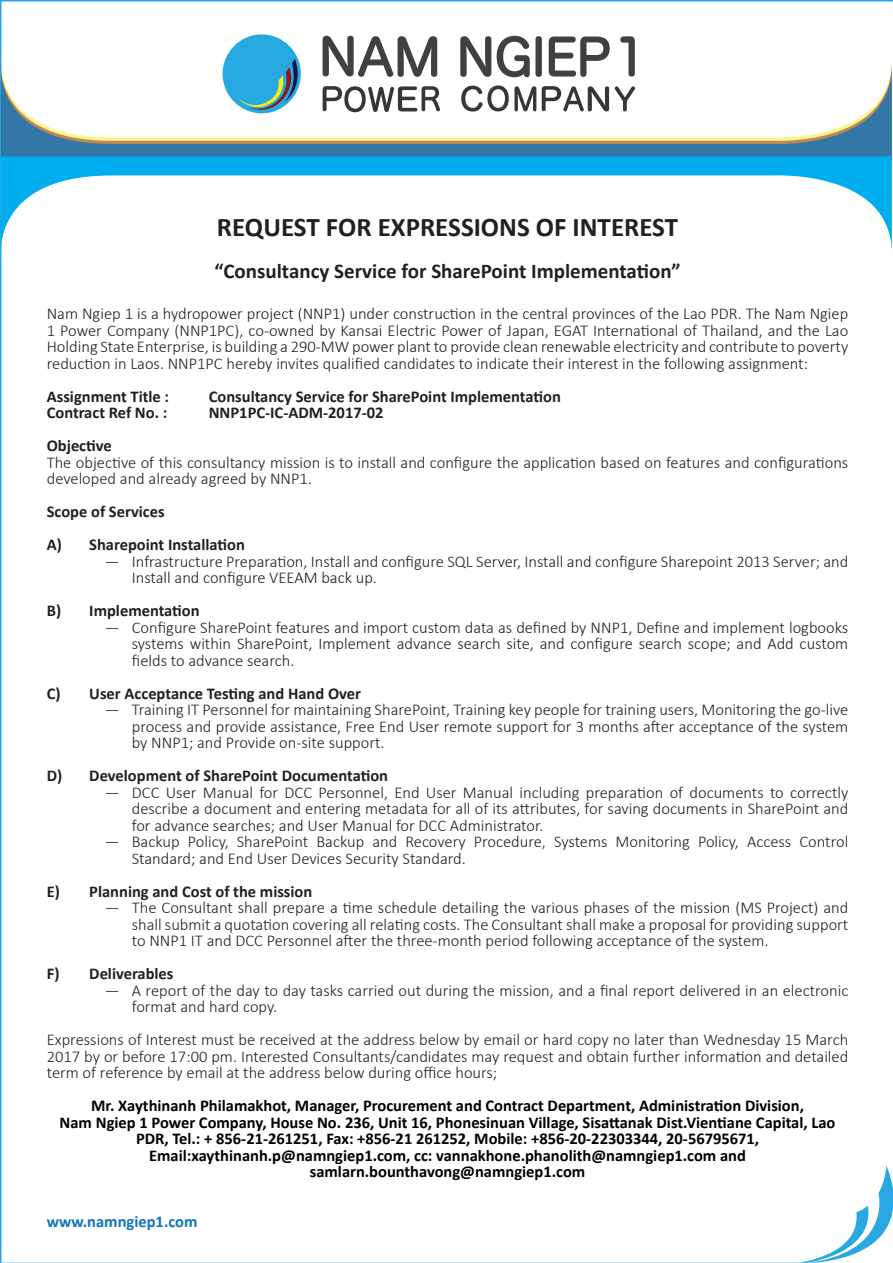
<style>
.page{position:relative;width:893px;height:1263px;background:#fff}
.page>*{position:absolute;margin:0;border:0;box-sizing:border-box;transform-origin:0 0}
.t1{font:700 27px "Calibri";color:#231f20}
.t2{font:700 21px "Calibri";color:#231f20}
.t3{font:300 16.5px/16.5px "Calibri";color:#231f20;text-align:justify}
.t4{font:700 16.5px/16.5px "Calibri";color:#000;text-align:center}
.t5{font:700 16.5px "Calibri";color:#231f20}
.t6{font:700 16.5px "Calibri";color:#1074bc}
</style>
<div class="page">
<svg style="left:0;top:63px;width:892px;height:93px"></svg>
<svg style="left:0;top:156px;width:892px;height:100px"></svg>
<div style="left:223px;top:34px;width:78px;height:79px;background:#26a8e0;border-radius:50%"></div>
<svg style="left:237px;top:59px;width:68px;height:54px"></svg>
<svg style="left:323px;top:36px;width:114px;height:41px"></svg>
<svg style="left:460px;top:36px;width:31px;height:41px"></svg>
<svg style="left:497px;top:36px;width:33px;height:41px"></svg>
<div style="left:535px;top:36px;width:7px;height:41px;background:#404040;border-radius:3px"></div>
<svg style="left:549px;top:37px;width:61px;height:40px"></svg>
<svg style="left:620px;top:36px;width:15px;height:41px"></svg>
<svg style="left:323px;top:86px;width:117px;height:26px"></svg>
<svg style="left:542px;top:86px;width:67px;height:25px"></svg>
<svg style="left:615px;top:86px;width:20px;height:25px"></svg>
<svg style="left:461px;top:85px;width:75px;height:27px"></svg>
<svg style="left:1px;top:1165px;width:892px;height:98px"></svg>
<p class="t1" style="left:217px;top:209px;width:463px">REQUEST FOR EXPRESSIONS OF INTEREST</p>
<p class="t2" style="left:214px;top:257px;width:468px">“Consultancy Service for SharePoint Implementation”</p>
<p class="t3" style="left:47px;top:305px;width:803px">Nam Ngiep 1 is a hydropower project (NNP1) under construction in the central provinces of the Lao PDR. The Nam Ngiep 1 Power Company (NNP1PC), co-owned by Kansai Electric Power of Japan, EGAT International of Thailand, and the Lao Holding State Enterprise, is building a 290-MW power plant to provide clean renewable electricity and contribute to poverty reduction in Laos. NNP1PC hereby invites qualified candidates to indicate their interest in the following assignment:</p>
<p class="t5" style="left:47px;top:386px;width:124px">Assignment Title :</p>
<p class="t5" style="left:209px;top:386px;width:354px">Consultancy Service for SharePoint Implementation</p>
<p class="t5" style="left:47px;top:402px;width:122px">Contract Ref No. :</p>
<p class="t5" style="left:209px;top:402px;width:176px">NNP1PC-IC-ADM-2017-02</p>
<p class="t5" style="left:47px;top:435px;width:67px">Objective</p>
<p class="t3" style="left:47px;top:454px;width:803px">The objective of this consultancy mission is to install and configure the application based on features and configurations developed and already agreed by NNP1.</p>
<p class="t5" style="left:47px;top:501px;width:119px">Scope of Services</p>
<p class="t5" style="left:47px;top:534px;width:200px">A) Sharepoint Installation</p>
<p class="t3" style="left:132px;top:553px;width:718px;text-indent:-27px">— Infrastructure Preparation, Install and configure SQL Server, Install and configure Sharepoint 2013 Server; and<br>Install and configure VEEAM back up.</p>
<p class="t5" style="left:47px;top:600px;width:154px">B) Implementation</p>
<p class="t3" style="left:132px;top:619px;width:718px;text-indent:-27px">— Configure SharePoint features and import custom data as defined by NNP1, Define and implement logbooks systems within SharePoint, Implement advance search site, and configure search scope; and Add custom fields to advance search.</p>
<p class="t5" style="left:47px;top:683px;width:316px">C) User Acceptance Testing and Hand Over</p>
<p class="t3" style="left:132px;top:701px;width:718px;text-indent:-27px">— Training IT Personnel for maintaining SharePoint, Training key people for training users, Monitoring the go-live process and provide assistance, Free End User remote support for 3 months after acceptance of the system by NNP1; and Provide on-site support.</p>
<p class="t5" style="left:47px;top:765px;width:343px">D) Development of SharePoint Documentation</p>
<p class="t3" style="left:132px;top:784px;width:718px;text-indent:-27px">— DCC User Manual for DCC Personnel, End User Manual including preparation of documents to correctly describe a document and entering metadata for all of its attributes, for saving documents in SharePoint and for advance searches; and User Manual for DCC Administrator.</p>
<p class="t3" style="left:132px;top:833px;width:718px;text-indent:-27px">— Backup Policy, SharePoint Backup and Recovery Procedure, Systems Monitoring Policy, Access Control<br>Standard; and End User Devices Security Standard.</p>
<p class="t5" style="left:47px;top:881px;width:267px">E) Planning and Cost of the mission</p>
<p class="t3" style="left:132px;top:899px;width:718px;text-indent:-27px">— The Consultant shall prepare a time schedule detailing the various phases of the mission (MS Project) and shall submit a quotation covering all relating costs. The Consultant shall make a proposal for providing support to NNP1 IT and DCC Personnel after the three-month period following acceptance of the system.</p>
<p class="t5" style="left:47px;top:963px;width:128px">F) Deliverables</p>
<p class="t3" style="left:132px;top:982px;width:718px;text-indent:-27px">— A report of the day to day tasks carried out during the mission, and a final report delivered in an electronic format and hard copy.</p>
<p class="t3" style="left:47px;top:1031px;width:803px">Expressions of Interest must be received at the address below by email or hard copy no later than Wednesday 15 March 2017 by or before 17:00 pm. Interested Consultants/candidates may request and obtain further information and detailed term of reference by email at the address below during office hours;</p>
<p class="t4" style="left:91px;top:1097px;width:714px">Mr. Xaythinanh Philamakhot, Manager, Procurement and Contract Department, Administration Division,</p>
<p class="t4" style="left:60px;top:1114px;width:777px">Nam Ngiep 1 Power Company, House No. 236, Unit 16, Phonesinuan Village, Sisattanak Dist.Vientiane Capital, Lao<br>PDR, Tel.: + 856-21-261251, Fax: +856-21 261252, Mobile: +856-20-22303344, 20-56795671,</p>
<p class="t4" style="left:149px;top:1147px;width:598px">Email:xaythinanh.p@namngiep1.com, cc: vannakhone.phanolith@namngiep1.com and</p>
<p class="t4" style="left:310px;top:1163px;width:277px">samlarn.bounthavong@namngiep1.com</p>
<p class="t6" style="left:47px;top:1211px;width:152px">www.namngiep1.com</p>
</div>
